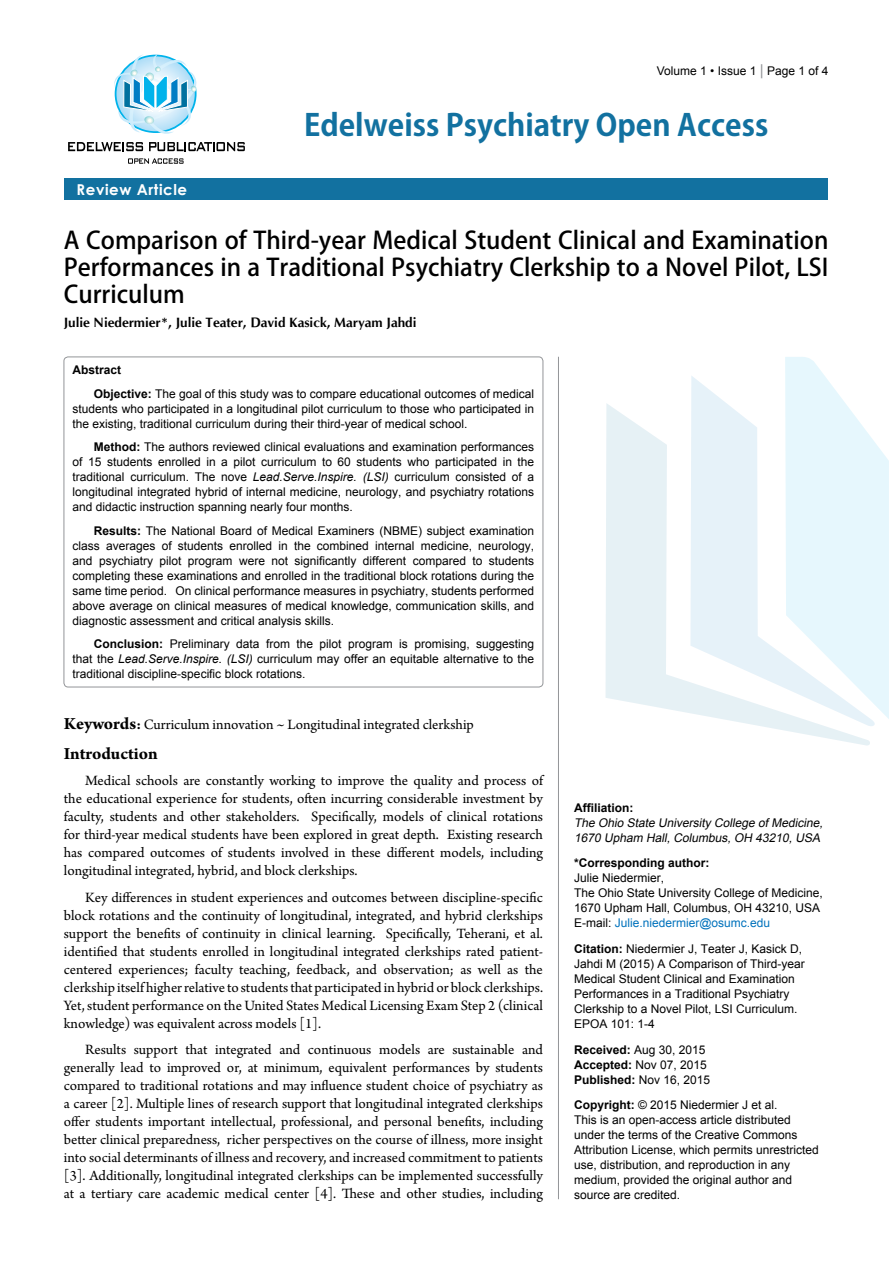
<style>
.page{position:relative;width:893px;height:1263px;background:#fff}
.page>*{position:absolute;margin:0;border:0;box-sizing:border-box;transform-origin:0 0}
.t1{font:700 30px "Koz Go Pro";color:#1271a0}
.t2{font:24px/27px "Adobe Heiti Std";color:#000;text-align:justify}
.t3{font:700 18px "Arno Pro";color:#000}
.t4{font:15px/18px "Arno Pro";color:#000;text-align:justify}
.t5{font:700 15px "Century Gothic";letter-spacing:.04em;color:#fff}
.t6{font:700 13.5px "CG Omega";color:#000}
.t7{font:12px/15px "Arial";color:#000}
.t8{font:italic 12px/15px "Arial";color:#000}
.t9{font:700 12px "Arial";color:#000}
.s1{font-size:15px;color:#939598}
.s2{font-weight:700}
.s3{font-style:italic}
.s4{font-weight:700;font-size:18px}
.s5{color:#0072bc}
</style>
<div class="page">
<svg style="left:128px;top:158px;width:56px;height:6px"></svg>
<svg style="left:68px;top:54px;width:177px;height:97px"></svg>
<div style="left:65px;top:179px;width:763px;height:21px;background:#1271a0"></div>
<hr style="left:558px;top:357px;width:1px;height:842px;background:#939598">
<svg style="left:691px;top:376px;width:184px;height:350px"></svg>
<svg style="left:605px;top:403px;width:266px;height:343px;fill:#e6f2f9"></svg>
<svg style="left:785px;top:357px;width:104px;height:362px"></svg>
<div style="left:64px;top:357px;width:479px;height:330px;border:1px solid #939598;border-radius:4px"></div>
<p class="t7" style="left:657px;top:63px;width:173px">Volume 1 • Issue 1 <span class="s1">|</span> Page 1 of 4</p>
<p class="t5" style="left:77px;top:178px;width:112px">Review Article</p>
<h1 class="t1" style="left:304px;top:105px;width:466px">Edelweiss Psychiatry Open Access</h1>
<h2 class="t2" style="left:64px;top:227px;width:766px">A Comparison of Third-year Medical Student Clinical and Examination Performances in a Traditional Psychiatry Clerkship to a Novel Pilot, LSI Curriculum</h2>
<p class="t6" style="left:64px;top:314px;width:354px">Julie Niedermier*, Julie Teater, David Kasick, Maryam Jahdi</p>
<p class="t7" style="left:94px;top:358px;width:442px;line-height:23.5px;text-indent:-21px"><span class="s2">Abstract<br>Objective:</span> The goal of this study was to compare educational outcomes of medical</p>
<p class="t7" style="left:73px;top:401px;width:463px">students who participated in a longitudinal pilot curriculum to those who participated in the existing, traditional curriculum during their third-year of medical school.</p>
<p class="t7" style="left:73px;top:440px;width:463px;text-align:justify;text-indent:21px"><span class="s2">Method:</span> The authors reviewed clinical evaluations and examination performances of 15 students enrolled in a pilot curriculum to 60 students who participated in the traditional curriculum. The nove <span class="s3">Lead.Serve.Inspire. (LSI)</span> curriculum consisted of a longitudinal integrated hybrid of internal medicine, neurology, and psychiatry rotations and didactic instruction spanning nearly four months.</p>
<p class="t7" style="left:73px;top:523px;width:463px;text-align:justify;text-indent:21px"><span class="s2">Results:</span> The National Board of Medical Examiners (NBME) subject examination class averages of students enrolled in the combined internal medicine, neurology, and psychiatry pilot program were not significantly different compared to students completing these examinations and enrolled in the traditional block rotations during the same time period. On clinical performance measures in psychiatry, students performed above average on clinical measures of medical knowledge, communication skills, and diagnostic assessment and critical analysis skills.</p>
<p class="t7" style="left:73px;top:637px;width:463px;text-align:justify;text-indent:21px"><span class="s2">Conclusion:</span> Preliminary data from the pilot program is promising, suggesting that the <span class="s3">Lead.Serve.Inspire. (LSI)</span> curriculum may offer an equitable alternative to the traditional discipline-specific block rotations.</p>
<p class="t4" style="left:64px;top:716px;width:411px"><span class="s4">Keywords</span><span class="s2">:</span> Curriculum innovation ~ Longitudinal integrated clerkship</p>
<h3 class="t3" style="left:64px;top:743px;width:95px">Introduction</h3>
<p class="t4" style="left:64px;top:772px;width:481px;text-indent:21px">Medical schools are constantly working to improve the quality and process of the educational experience for students, often incurring considerable investment by faculty, students and other stakeholders. Specifically, models of clinical rotations for third-year medical students have been explored in great depth. Existing research has compared outcomes of students involved in these different models, including longitudinal integrated, hybrid, and block clerkships.</p>
<p class="t4" style="left:64px;top:889px;width:481px;text-indent:21px">Key differences in student experiences and outcomes between discipline-specific block rotations and the continuity of longitudinal, integrated, and hybrid clerkships support the benefits of continuity in clinical learning. Specifically, Teherani, et al. identified that students enrolled in longitudinal integrated clerkships rated patient&shy;centered experiences; faculty teaching, feedback, and observation; as well as the clerkship itself higher relative to students that participated in hybrid or block clerkships.<br>Yet, student performance on the United States Medical Licensing Exam Step 2 (clinical knowledge) was equivalent across models [1].</p>
<p class="t4" style="left:64px;top:1041px;width:481px;text-indent:21px">Results support that integrated and continuous models are sustainable and generally lead to improved or, at minimum, equivalent performances by students compared to traditional rotations and may influence student choice of psychiatry as a career [2]. Multiple lines of research support that longitudinal integrated clerkships offer students important intellectual, professional, and personal benefits, including better clinical preparedness, richer perspectives on the course of illness, more insight into social determinants of illness and recovery, and increased commitment to patients [3]. Additionally, longitudinal integrated clerkships can be implemented successfully at a tertiary care academic medical center [4]. These and other studies, including</p>
<p class="t9" style="left:574px;top:799px;width:61px">Affiliation:</p>
<p class="t8" style="left:574px;top:815px;width:253px">The Ohio State University College ofMedicine,<br>1670 Upham Hall,Columbus,OH 43210,USA</p>
<p class="t9" style="left:574px;top:855px;width:137px">*Corresponding author:</p>
<p class="t7" style="left:574px;top:871px;width:250px">Julie Niedermier,<br>The Ohio State University College of Medicine, 1670 Upham Hall, Columbus, OH 43210, USA E-mail: <span class="s5">Julie.niedermier@osumc.edu</span></p>
<p class="t7" style="left:574px;top:941px;width:232px"><span class="s2">Citation:</span> Niedermier J, Teater J, Kasick D, Jahdi M (2015) A Comparison of Third-year Medical Student Clinical and Examination Performances in a Traditional Psychiatry Clerkship to a Novel Pilot, LSI Curriculum.<br>EPOA 101: 1-4</p>
<p class="t7" style="left:574px;top:1042px;width:138px"><span class="s2">Received:</span> Aug 30, 2015<br><span class="s2">Accepted:</span> Nov 07, 2015<br><span class="s2">Published:</span> Nov 16, 2015</p>
<p class="t7" style="left:574px;top:1097px;width:246px"><span class="s2">Copyright:</span> © 2015 Niedermier J et al.<br>This is an open-access article distributed under the terms of the Creative Commons Attribution License, which permits unrestricted use, distribution, and reproduction in any medium, provided the original author and source are credited.</p>
</div>
